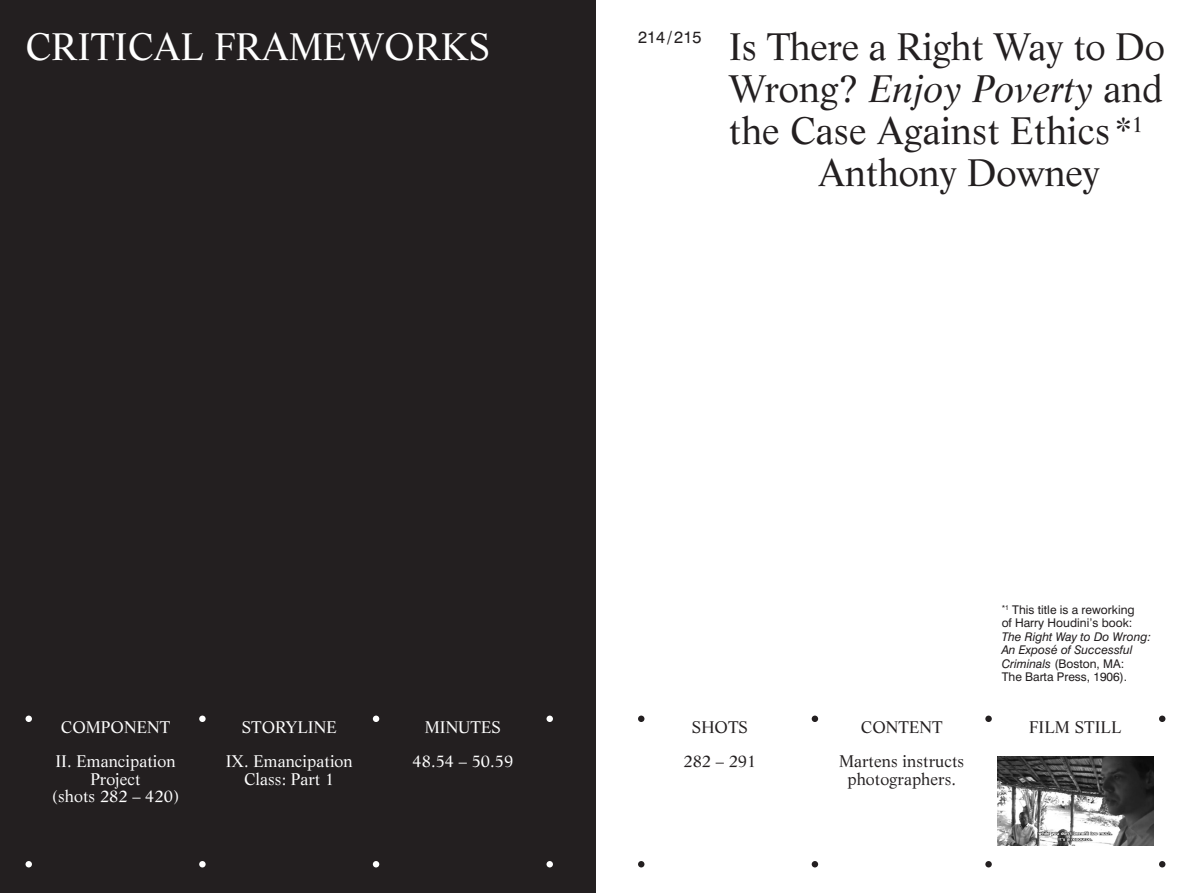
<style>
.page{position:relative;width:1191px;height:893px;background:#fff}
.page>*{position:absolute;margin:0;border:0;box-sizing:border-box;transform-origin:0 0}
.TITEL{font:37.5px/42px "Life LT Std";color:#231f20;text-align:justify}
.TITEL-2{font:37.5px "Life LT Std";color:#fff}
.TITEL_INSPRONG{font:37.5px "Life LT Std";letter-spacing:-.005em;color:#231f20}
.FILMSTRIP{font:16.5px/17.2px "Life LT Std";letter-spacing:.005em;color:#fff;text-align:center}
.FILMSTRIP-2{font:16.5px/17.2px "Life LT Std";letter-spacing:.005em;color:#231f20;text-align:center}
.t1{font:16.5px "Swiss 721 BT";color:#231f20}
.VOETNOOT{font:12px/13.5px "Swiss 721 BT";color:#231f20}
.s1{font-style:italic}
</style>
<div class="page">
<div style="left:0;top:0;width:595px;height:893px;background:#231f20"></div>
<svg style="left:26px;top:716px;width:6px;height:6px"></svg>
<svg style="left:26px;top:861px;width:6px;height:6px"></svg>
<div style="left:199px;top:716px;width:7px;height:6px;background:#fff;border-radius:50%"></div>
<div style="left:199px;top:861px;width:7px;height:6px;background:#fff;border-radius:50%"></div>
<svg style="left:373px;top:716px;width:6px;height:6px"></svg>
<svg style="left:373px;top:861px;width:6px;height:6px"></svg>
<div style="left:546px;top:716px;width:7px;height:6px;background:#fff;border-radius:50%"></div>
<div style="left:546px;top:861px;width:7px;height:6px;background:#fff;border-radius:50%"></div>
<svg style="left:638px;top:716px;width:6px;height:6px"></svg>
<svg style="left:638px;top:861px;width:6px;height:6px"></svg>
<div style="left:811px;top:716px;width:7px;height:6px;background:#231f20;border-radius:50%"></div>
<div style="left:811px;top:861px;width:7px;height:6px;background:#231f20;border-radius:50%"></div>
<svg style="left:985px;top:716px;width:6px;height:6px"></svg>
<svg style="left:985px;top:861px;width:6px;height:6px"></svg>
<svg style="left:1159px;top:716px;width:6px;height:6px"></svg>
<svg style="left:1159px;top:861px;width:6px;height:6px"></svg>
<img style="left:997px;top:756px;width:156px;height:90px">
<p class="TITEL-2" style="left:26px;top:24px;width:466px">CRITICAL FRAMEWORKS</p>
<h2 class="t1" style="left:638px;top:27px;width:65px">214/215</h2>
<p class="TITEL" style="left:729px;top:26px;width:437px">Is There a Right Way to Do Wrong? <span class="s1">Enjoy Poverty</span> and the Case Against Ethics *<sup>1</sup></p>
<p class="TITEL_INSPRONG" style="left:818px;top:150px;width:283px">Anthony Downey</p>
<p class="VOETNOOT" style="left:1001px;top:602px;width:151px"><sup>*1</sup> This title is a reworking<br>of Harry Houdini’s book:<br><span class="s1">The Right Way to Do Wrong:<br>An Exposé of Successful<br>Criminals</span> (Boston, MA:<br>The Barta Press, 1906).</p>
<h2 class="FILMSTRIP" style="left:61px;top:718px;width:111px">COMPONENT</h2>
<h2 class="FILMSTRIP" style="left:242px;top:718px;width:96px">STORYLINE</h2>
<h2 class="FILMSTRIP" style="left:425px;top:718px;width:78px">MINUTES</h2>
<h2 class="FILMSTRIP-2" style="left:692px;top:718px;width:58px">SHOTS</h2>
<h2 class="FILMSTRIP-2" style="left:861px;top:718px;width:83px">CONTENT</h2>
<h2 class="FILMSTRIP-2" style="left:1029px;top:718px;width:94px">FILM STILL</h2>
<p class="FILMSTRIP" style="left:226px;top:753px;width:128px">IX. Emancipation</p>
<p class="FILMSTRIP" style="left:412px;top:753px;width:102px">48.54 – 50.59</p>
<p class="FILMSTRIP" style="left:244px;top:770px;width:92px">Class: Part 1</p>
<p class="FILMSTRIP" style="left:55px;top:753px;width:122px">II. Emancipation<br>Project</p>
<p class="FILMSTRIP" style="left:52px;top:787px;width:129px">(shots 282 – 420)</p>
<p class="FILMSTRIP-2" style="left:839px;top:753px;width:127px">Martens instructs photographers.</p>
<p class="FILMSTRIP-2" style="left:683px;top:753px;width:74px">282 – 291</p>
</div>
